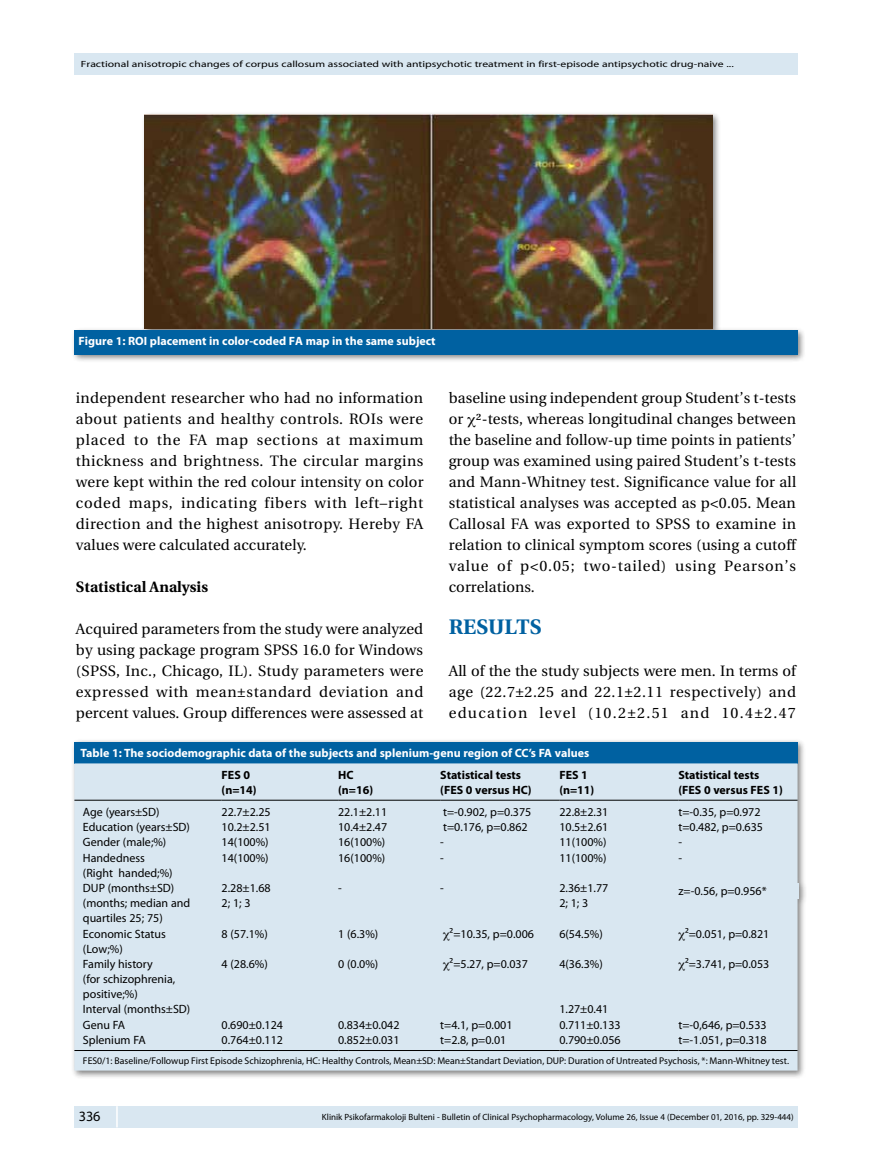
<style>
.page{position:relative;width:872px;height:1170px;background:#fff}
.page>*{position:absolute;margin:0;border:0;box-sizing:border-box;transform-origin:0 0}
.t1{font:21px "Utopia Bold Tr";color:#0061a1}
.t2{font:15px/21px "Utopia Medium Tr";letter-spacing:.005em;color:#000;text-align:justify}
.t3{font:15px "Utopia Bold Tr";letter-spacing:.005em;color:#000}
.t4{font:14.25px "Myriad Pro";color:#000}
.t5{font:12px/15px "Myriad Pro";color:#000}
.t6{font:700 12px "Myriad Pro";color:#fff}
.t7{font:700 12px/15px "Myriad Pro";color:#000}
.t8{font:9.75px "Myriad Pro";color:#000}
.t9{font:9px "Myriad Pro";color:#000;scale:1.3 1}
.t10{font:9px "Myriad Pro";color:#000}
</style>
<div class="page">
<div style="left:74px;top:1106px;width:723px;height:21px;background:#d9e7f1"></div>
<hr style="left:116px;top:1106px;width:2px;height:21px;background:#fff">
<div style="left:74px;top:53px;width:723px;height:21px;background:#d9e7f1"></div>
<div style="left:71px;top:738px;width:737px;height:340px;background:#000;opacity:.5"></div>
<div style="left:74px;top:742px;width:723px;height:21px;background:#0061a1"></div>
<div style="left:74px;top:763px;width:723px;height:307px;background:#d9e7f1"></div>
<hr style="left:74px;top:1050px;width:148px;height:1px;background:#000">
<hr style="left:222px;top:1050px;width:116px;height:1px;background:#000">
<hr style="left:338px;top:1050px;width:102px;height:1px;background:#000">
<hr style="left:440px;top:1050px;width:119px;height:1px;background:#000">
<hr style="left:559px;top:1050px;width:119px;height:1px;background:#000">
<hr style="left:678px;top:1050px;width:119px;height:1px;background:#000">
<hr style="left:74px;top:799px;width:148px;height:1px;background:#000">
<hr style="left:222px;top:799px;width:116px;height:1px;background:#000">
<hr style="left:338px;top:799px;width:102px;height:1px;background:#000">
<hr style="left:440px;top:799px;width:119px;height:1px;background:#000">
<hr style="left:559px;top:799px;width:119px;height:1px;background:#000">
<hr style="left:678px;top:799px;width:119px;height:1px;background:#000">
<div style="left:678px;top:883px;width:121px;height:15px;background:#d9e7f1"></div>
<div style="left:71px;top:111px;width:735px;height:252px;background:#000;opacity:.5"></div>
<img style="left:145px;top:115px;width:567px;height:214px">
<div style="left:74px;top:330px;width:723px;height:24px;background:#0061a1"></div>
<svg style="left:443px;top:931px;width:6px;height:9px"></svg>
<svg style="left:678px;top:931px;width:7px;height:9px"></svg>
<svg style="left:443px;top:962px;width:6px;height:8px"></svg>
<svg style="left:678px;top:962px;width:7px;height:8px"></svg>
<p class="t9" style="left:81px;top:59px;width:504px">Fractional anisotropic changes of corpus callosum associated with antipsychotic treatment in first-episode antipsychotic drug-naive ...</p>
<p class="t6" style="left:78px;top:333px;width:359px">Figure 1: ROI placement in color-coded FA map in the same subject</p>
<p class="t2" style="left:449px;top:387px;width:349px">baseline using independent group Student’s t-tests or ²-tests, whereas longitudinal changes between the baseline and follow-up time points in patients’ group was examined using paired Student’s t-tests and Mann-Whitney test. Significance value for all statistical analyses was accepted as p&lt;0.05. Mean Callosal FA was exported to SPSS to examine in relation to clinical symptom scores (using a cutoff value of p&lt;0.05; two-tailed) using Pearson’s correlations.</p>
<h1 class="t1" style="left:449px;top:614px;width:94px">RESULTS</h1>
<p class="t2" style="left:449px;top:660px;width:349px">All of the the study subjects were men. In terms of age (22.7±2.25 and 22.1±2.11 respectively) and education level (10.2±2.51 and 10.4±2.47</p>
<p class="t6" style="left:80px;top:745px;width:510px">Table 1: The sociodemographic data of the subjects and splenium-genu region of CC’s FA values</p>
<p class="t7" style="left:222px;top:766px;width:37px">FES 0 (n=14)</p>
<p class="t7" style="left:338px;top:766px;width:37px">HC (n=16)</p>
<p class="t7" style="left:440px;top:766px;width:93px">Statistical tests (FES 0 versus HC)</p>
<p class="t7" style="left:559px;top:766px;width:37px">FES 1 (n=11)</p>
<p class="t7" style="left:678px;top:766px;width:106px">Statistical tests (FES 0 versus FES 1)</p>
<p class="t5" style="left:83px;top:803px;width:78px">Age (years±SD)</p>
<p class="t5" style="left:222px;top:803px;width:51px">22.7±2.25</p>
<p class="t5" style="left:338px;top:803px;width:51px">22.1±2.11</p>
<p class="t5" style="left:443px;top:803px;width:90px">t=-0.902, p=0.375</p>
<p class="t5" style="left:559px;top:803px;width:51px">22.8±2.31</p>
<p class="t5" style="left:678px;top:803px;width:84px">t=-0.35, p=0.972</p>
<p class="t5" style="left:83px;top:819px;width:108px">Education (years±SD)</p>
<p class="t5" style="left:222px;top:819px;width:51px">10.2±2.51</p>
<p class="t5" style="left:338px;top:819px;width:51px">10.4±2.47</p>
<p class="t5" style="left:443px;top:819px;width:86px">t=0.176, p=0.862</p>
<p class="t5" style="left:559px;top:819px;width:51px">10.5±2.61</p>
<p class="t5" style="left:678px;top:819px;width:86px">t=0.482, p=0.635</p>
<p class="t5" style="left:83px;top:834px;width:85px">Gender (male;%)</p>
<p class="t5" style="left:222px;top:834px;width:49px">14(100%)</p>
<p class="t5" style="left:338px;top:834px;width:49px">16(100%)</p>
<p class="t5" style="left:440px;top:834px;width:5px">-</p>
<p class="t5" style="left:559px;top:834px;width:49px">11(100%)</p>
<p class="t5" style="left:678px;top:834px;width:5px">-</p>
<p class="t5" style="left:83px;top:850px;width:91px">Handedness (Right handed;%)</p>
<p class="t5" style="left:222px;top:850px;width:49px">14(100%)</p>
<p class="t5" style="left:338px;top:850px;width:49px">16(100%)</p>
<p class="t5" style="left:440px;top:850px;width:5px">-</p>
<p class="t5" style="left:559px;top:850px;width:49px">11(100%)</p>
<p class="t5" style="left:678px;top:850px;width:5px">-</p>
<p class="t5" style="left:83px;top:880px;width:109px">DUP (months±SD) (months; median and quartiles 25; 75)</p>
<p class="t5" style="left:222px;top:880px;width:51px">2.28±1.68<br>2; 1; 3</p>
<p class="t5" style="left:338px;top:880px;width:5px">-</p>
<p class="t5" style="left:440px;top:880px;width:5px">-</p>
<p class="t5" style="left:559px;top:880px;width:51px">2.36±1.77<br>2; 1; 3</p>
<p class="t5" style="left:678px;top:883px;width:90px">z=-0.56, p=0.956*</p>
<p class="t5" style="left:83px;top:925px;width:84px">Economic Status (Low;%)</p>
<p class="t5" style="left:222px;top:925px;width:48px">8 (57.1%)</p>
<p class="t5" style="left:338px;top:925px;width:42px">1 (6.3%)</p>
<p class="t5" style="left:449px;top:925px;width:86px">²=10.35, p=0.006</p>
<p class="t5" style="left:559px;top:925px;width:45px">6(54.5%)</p>
<p class="t5" style="left:685px;top:925px;width:86px">²=0.051, p=0.821</p>
<p class="t5" style="left:83px;top:956px;width:94px">Family history<br>(for schizophrenia, positive;%)</p>
<p class="t5" style="left:222px;top:956px;width:48px">4 (28.6%)</p>
<p class="t5" style="left:338px;top:956px;width:42px">0 (0.0%)</p>
<p class="t5" style="left:449px;top:956px;width:80px">²=5.27, p=0.037</p>
<p class="t5" style="left:559px;top:956px;width:45px">4(36.3%)</p>
<p class="t5" style="left:685px;top:956px;width:86px">²=3.741, p=0.053</p>
<p class="t5" style="left:83px;top:1001px;width:109px">Interval (months±SD)</p>
<p class="t5" style="left:559px;top:1001px;width:51px">1.27±0.41</p>
<p class="t5" style="left:83px;top:1016px;width:44px">Genu FA</p>
<p class="t5" style="left:222px;top:1016px;width:63px">0.690±0.124</p>
<p class="t5" style="left:338px;top:1016px;width:63px">0.834±0.042</p>
<p class="t5" style="left:440px;top:1016px;width:74px">t=4.1, p=0.001</p>
<p class="t5" style="left:559px;top:1016px;width:63px">0.711±0.133</p>
<p class="t5" style="left:678px;top:1016px;width:90px">t=-0,646, p=0.533</p>
<p class="t5" style="left:83px;top:1032px;width:64px">Splenium FA</p>
<p class="t5" style="left:222px;top:1032px;width:63px">0.764±0.112</p>
<p class="t5" style="left:338px;top:1032px;width:63px">0.852±0.031</p>
<p class="t5" style="left:440px;top:1032px;width:68px">t=2.8, p=0.01</p>
<p class="t5" style="left:559px;top:1032px;width:63px">0.790±0.056</p>
<p class="t5" style="left:678px;top:1032px;width:90px">t=-1.051, p=0.318</p>
<p class="t8" style="left:83px;top:1054px;width:707px">FES0/1: Baseline/Followup First Episode Schizophrenia, HC: Healthy Controls, Mean±SD: Mean±Standart Deviation, DUP: Duration of Untreated Psychosis, *: Mann-Whitney test.</p>
<p class="t2" style="left:76px;top:387px;width:349px">independent researcher who had no information about patients and healthy controls. ROIs were placed to the FA map sections at maximum thickness and brightness. The circular margins were kept within the red colour intensity on color coded maps, indicating fibers with left–right direction and the highest anisotropy. Hereby FA values were calculated accurately.</p>
<p class="t3" style="left:76px;top:578px;width:134px">Statistical Analysis</p>
<p class="t2" style="left:76px;top:618px;width:349px">Acquired parameters from the study were analyzed by using package program SPSS 16.0 for Windows (SPSS, Inc., Chicago, IL). Study parameters were expressed with mean±standard deviation and percent values. Group differences were assessed at</p>
<p class="t4" style="left:79px;top:1107px;width:23px">336</p>
<p class="t10" style="left:322px;top:1111px;width:473px">Klinik Psikofarmakoloji Bulteni - Bulletin of Clinical Psychopharmacology, Volume 26, Issue 4 (December 01, 2016, pp. 329-444)</p>
</div>
